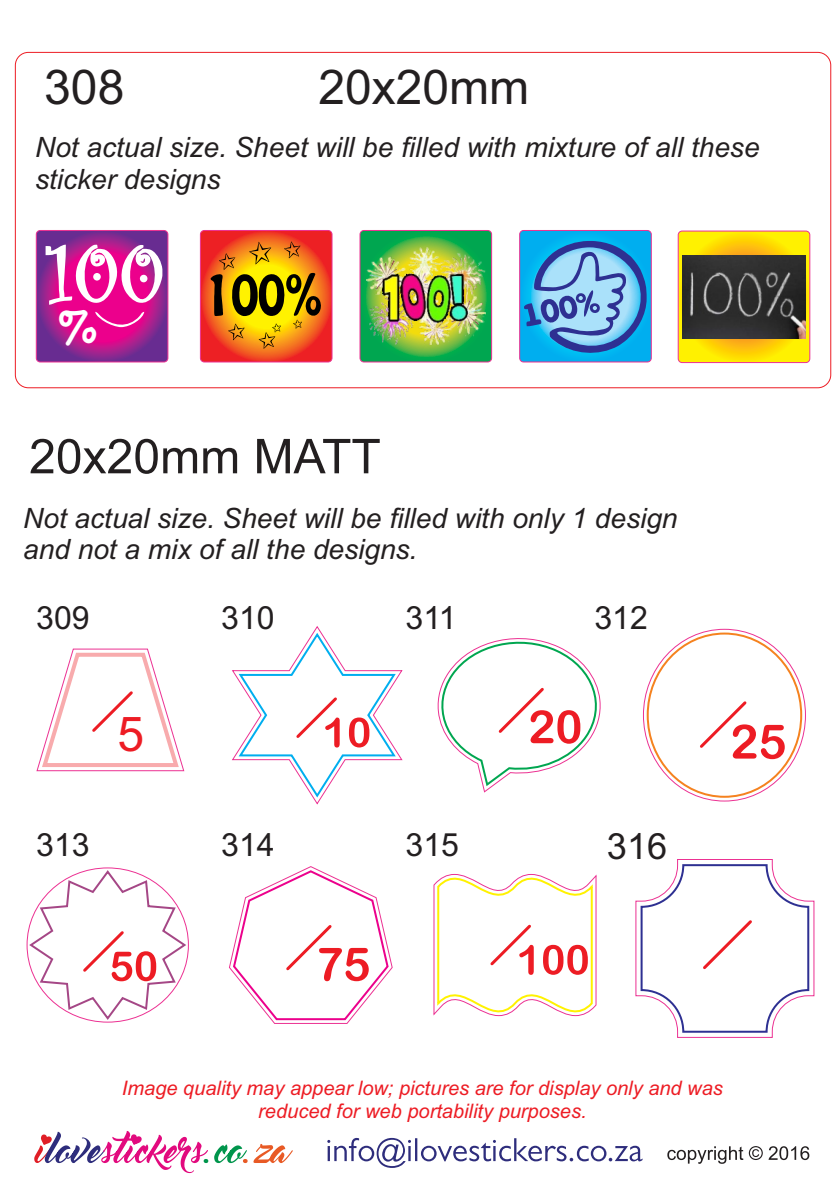
<style>
.page{position:relative;width:840px;height:1191px;background:#fff}
.page>*{position:absolute;margin:0;border:0;box-sizing:border-box;transform-origin:0 0}
.t1{font:700 48.2px "Swagger";color:#fff}
.t2{font:48px "Arial";color:#231f20}
.t3{font:48px "Arial";color:#ed1c24}
.t4{font:36.2px "Arial";color:#231f20}
.t5{font:32px "Arial";color:#231f20}
.t6{font:italic 28px/31.2px "Arial";color:#231f20}
.t7{font:italic 20px/22.4px "Arial";color:#ed1c24;text-align:center}
</style>
<div class="page">
<svg style="left:36px;top:230px;width:132px;height:132px"></svg>
<svg style="left:46px;top:243px;width:116px;height:86px"></svg>
<div style="left:93px;top:273px;width:8px;height:7px;background:#fff;border-radius:50%"></div>
<div style="left:140px;top:275px;width:7px;height:7px;background:#fff;border-radius:50%"></div>
<div style="left:36px;top:230px;width:132px;height:132px;border:1px solid #ec3192;border-radius:4px"></div>
<svg style="left:200px;top:230px;width:132px;height:132px"></svg>
<svg style="left:209px;top:241px;width:112px;height:108px"></svg>
<div style="left:200px;top:230px;width:132px;height:132px;border:1px solid #ec3192;border-radius:4px"></div>
<svg style="left:360px;top:230px;width:131px;height:132px"></svg>
<img style="left:366px;top:247px;width:119px;height:98px">
<div style="left:359px;top:230px;width:132px;height:132px;border:1px solid #ec3192;border-radius:4px"></div>
<div style="left:519px;top:230px;width:132px;height:132px;background:linear-gradient(to right,#00b1f0,#00b1f0);border-radius:4px"></div>
<svg style="left:523px;top:241px;width:128px;height:121px"></svg>
<div style="left:519px;top:230px;width:132px;height:132px;border:1px solid #ec3192;border-radius:4px"></div>
<svg style="left:677px;top:231px;width:132px;height:131px"></svg>
<img style="left:681px;top:255px;width:124px;height:83px">
<div style="left:677px;top:231px;width:132px;height:132px;border:1px solid #ec3192;border-radius:4px"></div>
<svg style="left:232px;top:626px;width:170px;height:178px"></svg>
<svg style="left:437px;top:638px;width:164px;height:154px"></svg>
<svg style="left:700px;top:701px;width:84px;height:58px"></svg>
<svg style="left:28px;top:869px;width:160px;height:152px"></svg>
<svg style="left:229px;top:866px;width:163px;height:157px"></svg>
<svg style="left:433px;top:873px;width:163px;height:144px"></svg>
<svg style="left:30px;top:439px;width:349px;height:35px"></svg>
<svg style="left:34px;top:1131px;width:258px;height:42px"></svg>
<svg style="left:327px;top:1137px;width:315px;height:31px"></svg>
<svg style="left:667px;top:1146px;width:141px;height:17px"></svg>
<svg style="left:635px;top:859px;width:178px;height:178px"></svg>
<svg style="left:36px;top:648px;width:148px;height:123px"></svg>
<h2 class="t2" style="left:44px;top:69px;width:82px">308</h2>
<h2 class="t2" style="left:318px;top:69px;width:212px">20x20mm</h2>
<p class="t6" style="left:35px;top:134px;width:725px">Not actual size. Sheet will be filled with mixture of all these sticker designs</p>
<h1 class="t1" style="left:58px;top:304px;width:39px">%</h1>
<p class="t6" style="left:23px;top:505px;width:655px">Not actual size. Sheet will be filled with only 1 design and not a mix of all the designs.</p>
<p class="t5" style="left:36px;top:605px;width:55px">309</p>
<p class="t5" style="left:221px;top:605px;width:55px">310</p>
<p class="t5" style="left:405px;top:605px;width:53px">311</p>
<p class="t5" style="left:594px;top:605px;width:55px">312</p>
<h2 class="t3" style="left:117px;top:716px;width:28px">5</h2>
<p class="t5" style="left:36px;top:832px;width:55px">313</p>
<p class="t5" style="left:221px;top:832px;width:55px">314</p>
<p class="t5" style="left:405px;top:832px;width:55px">315</p>
<p class="t4" style="left:606px;top:832px;width:62px">316</p>
<p class="t7" style="left:122px;top:1078px;width:602px">Image quality may appear low; pictures are for display only and was reduced for web portability purposes.</p>
</div>
